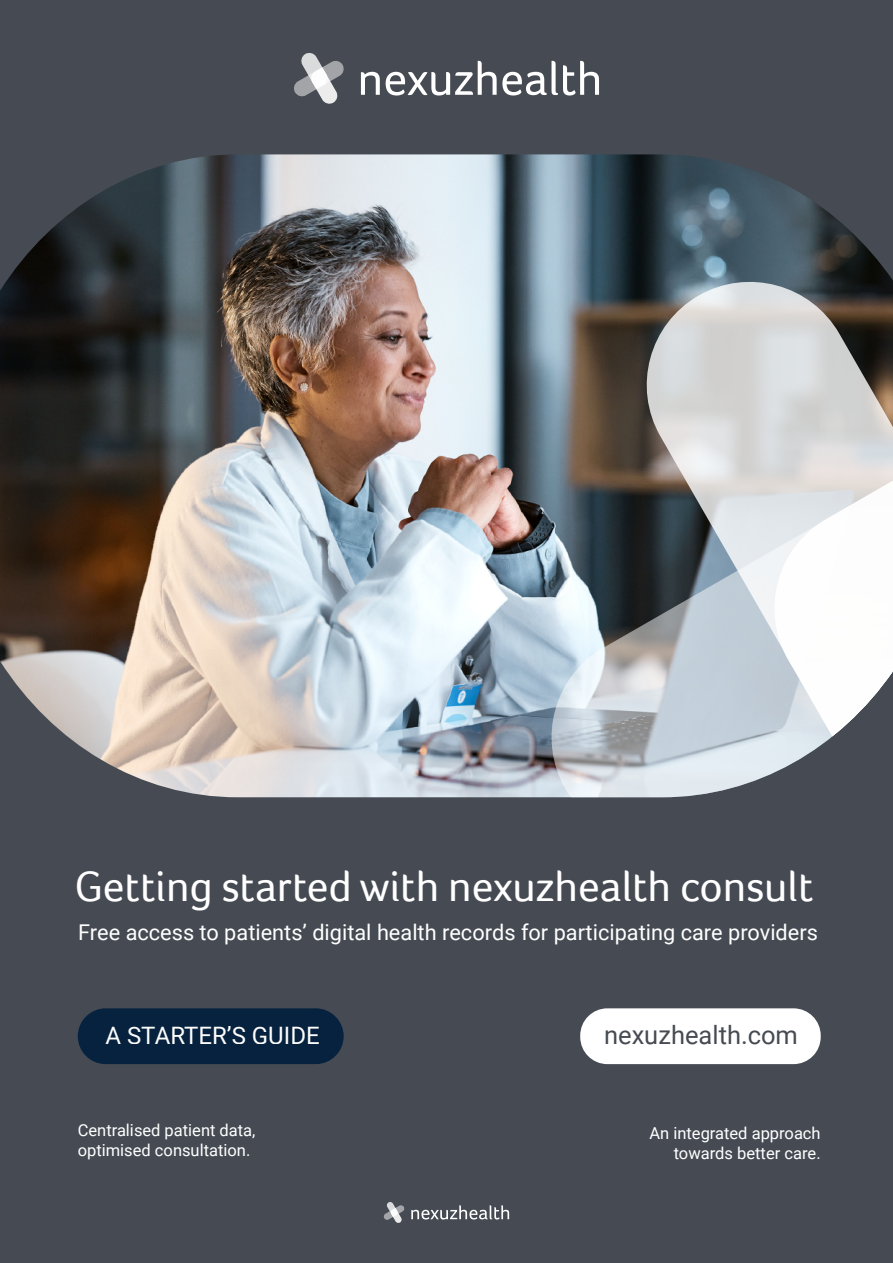
<style>
.page{position:relative;width:893px;height:1263px;background:#464b53}
.page>*{position:absolute;margin:0;border:0;box-sizing:border-box;transform-origin:0 0}
.t1{font:43.5px "Foco";color:#fff}
.t2{font:25.5px "Roboto";color:#464b53}
.t3{font:24px "Roboto";color:#fff}
.t4{font:21.75px "Roboto";color:#fff}
.t5{font:16.5px/19.8px "Roboto";color:#fff}
</style>
<div class="page">
<svg style="left:294px;top:53px;width:50px;height:51px"></svg>
<svg style="left:361px;top:72px;width:19px;height:23px"></svg>
<svg style="left:386px;top:61px;width:213px;height:34px"></svg>
<div style="left:580px;top:1008px;width:241px;height:56px;background:#fff;border-radius:27px"></div>
<img style="left:0;top:154px;width:893px;height:643px">
<svg style="left:551px;top:505px;width:223px;height:292px;background:#9ca5ac"></svg>
<svg style="left:647px;top:282px;width:246px;height:467px;background:#acb0b3"></svg>
<svg style="left:774px;top:384px;width:119px;height:413px"></svg>
<div style="left:78px;top:1008px;width:266px;height:56px;background:#07223e;border-radius:28px"></div>
<svg style="left:384px;top:1202px;width:20px;height:21px"></svg>
<svg style="left:411px;top:1205px;width:98px;height:14px"></svg>
<h1 class="t1" style="left:75px;top:861px;width:740px">Getting started with nexuzhealth consult</h1>
<h3 class="t4" style="left:78px;top:917px;width:741px">Free access to patients’ digital health records for participating care providers</h3>
<h3 class="t3" style="left:105px;top:1018px;width:216px">A STARTER’S GUIDE</h3>
<h2 class="t2" style="left:604px;top:1017px;width:195px">nexuzhealth.com</h2>
<p class="t5" style="left:78px;top:1119px;width:179px">Centralised patient data, optimised consultation.</p>
<p class="t5" style="left:649px;top:1122px;width:173px;text-align:right">An integrated approach towards better care.</p>
</div>
